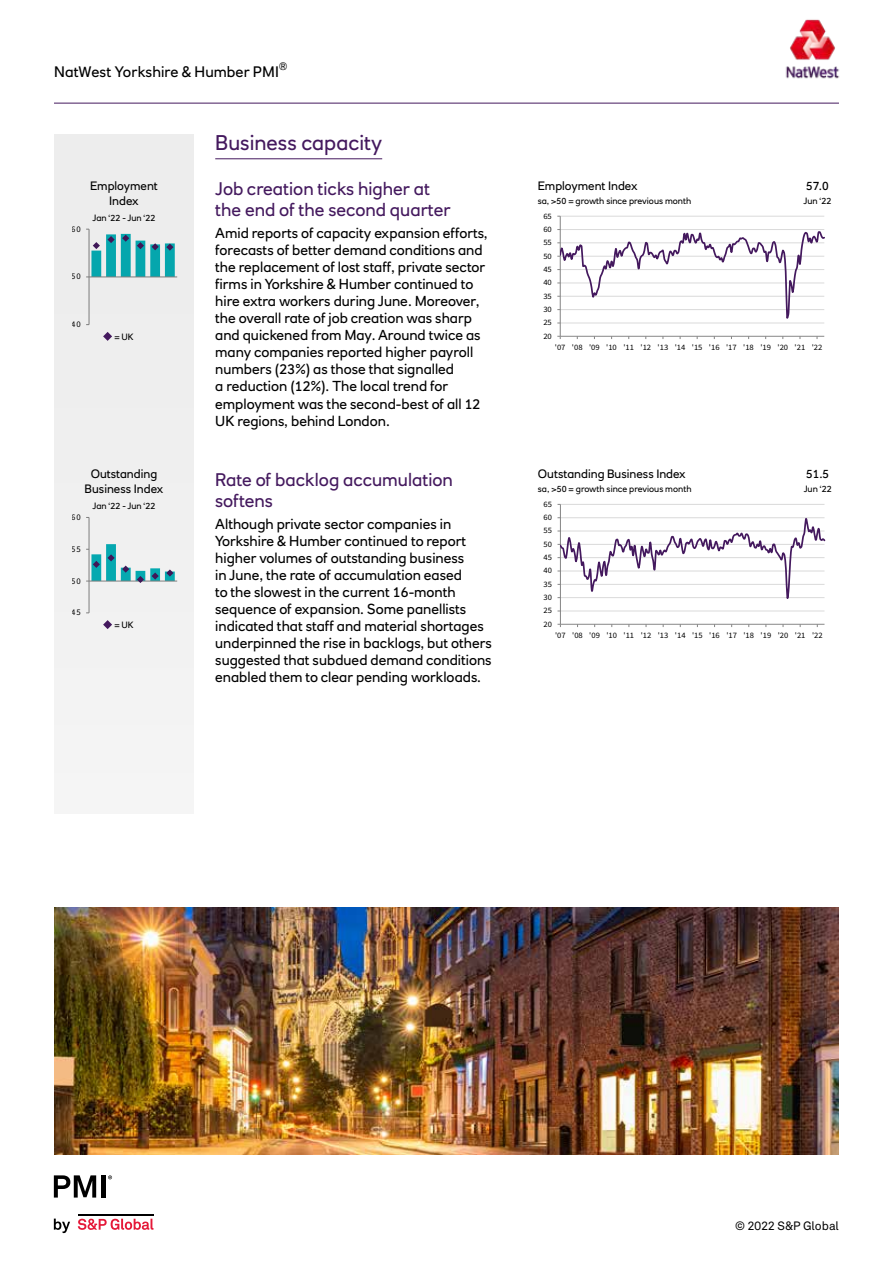
<style>
.page{position:relative;width:893px;height:1263px;background:#fff}
.page>*{position:absolute;margin:0;border:0;box-sizing:border-box;transform-origin:0 0}
.t1{font:21px "RN House Sans";color:#44195e}
.t2{font:18px/21.6px "RN House Sans";color:#44195e}
.t3{font:15px "RN House Sans";letter-spacing:.005em;color:#000}
.t4{font:14.25px/17.1px "RN House Sans";color:#000}
.t5{font:12px/14.4px "RN House Sans";color:#000;text-align:center}
.t6{font:12px "Akkurat LL";color:#000}
.t7{font:10.5px "RN House Sans";color:#000}
.t8{font:9px "RN House Sans";color:#000}
.t9{font:8.7px "Source Sans Pro";letter-spacing:.005em;color:#000}
.t10{font:8.55px "Source Sans Pro";color:#000}
.t11{font:8.25px "Source Sans Pro";letter-spacing:-.005em;color:#000;scale:1.04 1}
.t12{font:8.25px "Source Sans Pro";letter-spacing:-.005em;color:#000}
</style>
<div class="page">
<hr style="left:54px;top:103px;width:785px;height:1px;background:#44195e">
<hr style="left:54px;top:1154px;width:785px;height:1px;background:#44195e">
<img style="left:785px;top:19px;width:55px;height:60px">
<svg style="left:54px;top:1218px;width:16px;height:15px"></svg>
<svg style="left:78px;top:1218px;width:75px;height:12px"></svg>
<hr style="left:78px;top:1213px;width:75px;height:2px;background:#000">
<svg style="left:54px;top:1175px;width:42px;height:22px"></svg>
<div style="left:101px;top:1175px;width:5px;height:22px;background:#000"></div>
<svg style="left:108px;top:1175px;width:4px;height:4px"></svg>
<div style="left:54px;top:134px;width:140px;height:680px;background:#ededed"></div>
<hr style="left:215px;top:159px;width:167px;height:1px;background:#44195e">
<hr style="left:560px;top:216px;width:264px;height:1px;background:#d9d9d9">
<hr style="left:560px;top:216px;width:1px;height:120px;background:#868686">
<hr style="left:560px;top:336px;width:264px;height:1px;background:#868686">
<svg style="left:557px;top:229px;width:268px;height:95px"></svg>
<hr style="left:89px;top:229px;width:1px;height:96px;background:#868686">
<hr style="left:89px;top:277px;width:88px;height:1px;background:#868686">
<svg style="left:86px;top:229px;width:89px;height:49px"></svg>
<hr style="left:560px;top:611px;width:264px;height:1px;background:#d9d9d9">
<hr style="left:560px;top:504px;width:264px;height:1px;background:#d9d9d9">
<hr style="left:560px;top:504px;width:1px;height:120px;background:#868686">
<hr style="left:560px;top:624px;width:264px;height:1px;background:#868686">
<svg style="left:557px;top:517px;width:268px;height:82px"></svg>
<hr style="left:89px;top:517px;width:1px;height:96px;background:#868686">
<hr style="left:89px;top:581px;width:88px;height:1px;background:#868686">
<svg style="left:86px;top:544px;width:89px;height:39px"></svg>
<svg style="left:103px;top:332px;width:9px;height:9px"></svg>
<svg style="left:103px;top:620px;width:9px;height:9px"></svg>
<img style="left:54px;top:908px;width:785px;height:246px">
<p class="t7" style="left:279px;top:59px;width:10px">®</p>
<p class="t3" style="left:54px;top:63px;width:226px">NatWest Yorkshire &amp; Humber PMI</p>
<h1 class="t1" style="left:215px;top:130px;width:168px">Business capacity</h1>
<p class="t10" style="left:72px;top:223px;width:10px">60</p>
<p class="t5" style="left:90px;top:179px;width:69px">Employment<br>Index</p>
<p class="t8" style="left:92px;top:212px;width:65px">Jan ‘22 - Jun ‘22</p>
<p class="t10" style="left:72px;top:271px;width:10px">50</p>
<p class="t10" style="left:72px;top:319px;width:10px">40</p>
<p class="t8" style="left:114px;top:331px;width:21px">= UK</p>
<p class="t2" style="left:215px;top:177px;width:237px">Job creation ticks higher at the end of the second quarter</p>
<p class="t4" style="left:215px;top:224px;width:274px">Amid reports of capacity expansion efforts, forecasts of better demand conditions and the replacement of lost staff, private sector firms in Yorkshire &amp; Humber continued to hire extra workers during June. Moreover, the overall rate of job creation was sharp and quickened from May. Around twice as many companies reported higher payroll numbers (23%) as those that signalled<br>a reduction (12%). The local trend for employment was the second-best of all 12<br>UK regions, behind London.</p>
<p class="t5" style="left:538px;top:179px;width:101px">Employment Index</p>
<p class="t8" style="left:538px;top:195px;width:155px">sa, &gt;50 = growth since previous month</p>
<p class="t11" style="left:543px;top:211px;width:10px">65</p>
<p class="t11" style="left:543px;top:224px;width:10px">60</p>
<p class="t11" style="left:543px;top:237px;width:10px">55</p>
<p class="t11" style="left:543px;top:251px;width:10px">50</p>
<p class="t11" style="left:543px;top:264px;width:10px">45</p>
<p class="t11" style="left:543px;top:277px;width:10px">40</p>
<p class="t11" style="left:543px;top:291px;width:10px">35</p>
<p class="t11" style="left:543px;top:304px;width:10px">30</p>
<p class="t11" style="left:543px;top:317px;width:10px">25</p>
<p class="t11" style="left:543px;top:331px;width:10px">20</p>
<p class="t5" style="left:806px;top:179px;width:24px">57.0</p>
<p class="t8" style="left:803px;top:195px;width:30px">Jun ‘22</p>
<p class="t11" style="left:555px;top:342px;width:259px">'07 '08 '09 '10 '11 '12 '13 '14 '15 '16 '17 '18 '19 '20 '21 '22</p>
<p class="t5" style="left:85px;top:467px;width:80px">Outstanding<br>Business Index</p>
<p class="t9" style="left:72px;top:512px;width:10px">60</p>
<p class="t9" style="left:72px;top:543px;width:10px">55</p>
<p class="t9" style="left:72px;top:575px;width:10px">50</p>
<p class="t9" style="left:72px;top:607px;width:10px">45</p>
<p class="t8" style="left:92px;top:500px;width:65px">Jan ‘22 - Jun ‘22</p>
<p class="t8" style="left:114px;top:619px;width:21px">= UK</p>
<p class="t2" style="left:215px;top:468px;width:239px">Rate of backlog accumulation softens</p>
<p class="t4" style="left:215px;top:515px;width:278px">Although private sector companies in Yorkshire &amp; Humber continued to report higher volumes of outstanding business<br>in June, the rate of accumulation eased<br>to the slowest in the current 16-month sequence of expansion. Some panellists indicated that staff and material shortages underpinned the rise in backlogs, but others suggested that subdued demand conditions enabled them to clear pending workloads.</p>
<p class="t5" style="left:538px;top:467px;width:149px">Outstanding Business Index</p>
<p class="t8" style="left:538px;top:483px;width:155px">sa, &gt;50 = growth since previous month</p>
<p class="t12" style="left:544px;top:499px;width:10px">65</p>
<p class="t12" style="left:544px;top:512px;width:10px">60</p>
<p class="t12" style="left:544px;top:526px;width:10px">55</p>
<p class="t12" style="left:544px;top:539px;width:10px">50</p>
<p class="t12" style="left:544px;top:552px;width:10px">45</p>
<p class="t12" style="left:544px;top:566px;width:10px">40</p>
<p class="t12" style="left:544px;top:579px;width:10px">35</p>
<p class="t12" style="left:544px;top:592px;width:10px">30</p>
<p class="t12" style="left:544px;top:605px;width:10px">25</p>
<p class="t12" style="left:544px;top:619px;width:10px">20</p>
<p class="t5" style="left:806px;top:467px;width:25px">51.5</p>
<p class="t8" style="left:804px;top:483px;width:30px">Jun ‘22</p>
<p class="t12" style="left:555px;top:630px;width:269px">'07 '08 '09 '10 '11 '12 '13 '14 '15 '16 '17 '18 '19 '20 '21 '22</p>
<p class="t6" style="left:735px;top:1216px;width:105px">© 2022 S&amp;P Global</p>
</div>
